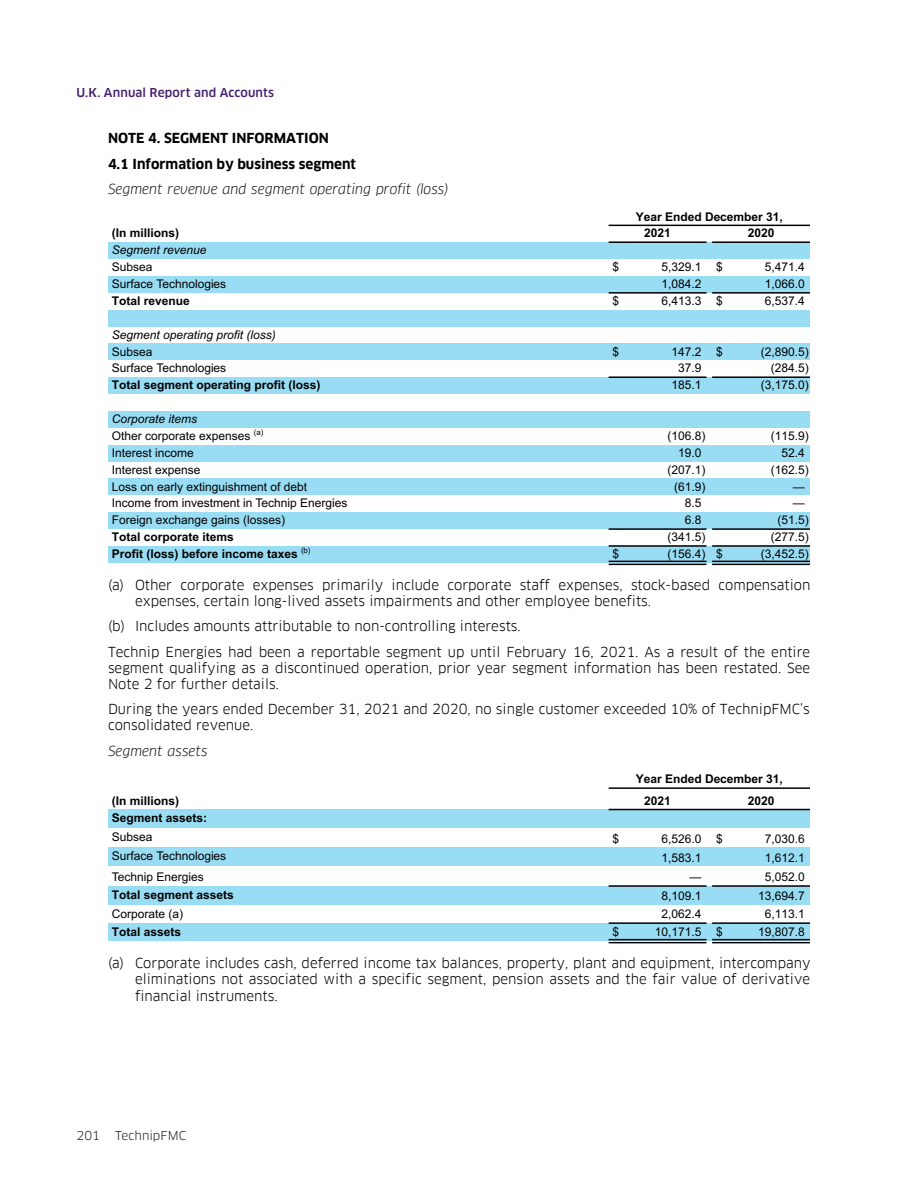
<style>
.page{position:relative;width:918px;height:1188px;background:#fff}
.page>*{position:absolute;margin:0;border:0;box-sizing:border-box;transform-origin:0 0}
.t1{font:13.5px/16.2px "Clan Pro";color:#000}
.t2{font:700 13.5px/25.2px "Clan Pro";color:#000}
.t3{font:italic 13.5px "Clan Pro";color:#000}
.t4{font:12px/16.8px "Arial";color:#000}
.t5{font:700 12px/19.2px "Arial";color:#000}
.t6{font:italic 12px/16.8px "Arial";color:#000}
.t7{font:500 12px "Clan OT";letter-spacing:.01em;color:#471f6f}
.t8{font:12px "Clan OT";letter-spacing:.005em;color:#231f20}
.t9{font:7.8px "Arial";color:#000}
.s1{font-weight:400;font-style:italic}
.s2{font-style:normal}
.s3{font-style:italic}
.s4{font-weight:400}
</style>
<div class="page">
<div style="left:108px;top:242px;width:702px;height:17px;background:#99ddf5"></div>
<div style="left:108px;top:276px;width:702px;height:17px;background:#99ddf5"></div>
<div style="left:108px;top:310px;width:702px;height:17px;background:#99ddf5"></div>
<div style="left:108px;top:343px;width:702px;height:17px;background:#99ddf5"></div>
<div style="left:108px;top:377px;width:702px;height:17px;background:#99ddf5"></div>
<div style="left:108px;top:411px;width:702px;height:17px;background:#99ddf5"></div>
<div style="left:108px;top:445px;width:702px;height:17px;background:#99ddf5"></div>
<div style="left:108px;top:478px;width:702px;height:17px;background:#99ddf5"></div>
<div style="left:108px;top:512px;width:702px;height:17px;background:#99ddf5"></div>
<div style="left:108px;top:546px;width:702px;height:17px;background:#99ddf5"></div>
<hr style="left:609px;top:225px;width:201px;height:1px;background:#000">
<hr style="left:609px;top:241px;width:97px;height:2px;background:#000">
<hr style="left:712px;top:241px;width:98px;height:2px;background:#000">
<hr style="left:609px;top:292px;width:97px;height:2px;background:#000">
<hr style="left:712px;top:292px;width:98px;height:2px;background:#000">
<hr style="left:609px;top:376px;width:97px;height:2px;background:#000">
<hr style="left:712px;top:376px;width:98px;height:2px;background:#000">
<hr style="left:609px;top:528px;width:97px;height:2px;background:#000">
<hr style="left:712px;top:528px;width:98px;height:2px;background:#000">
<hr style="left:609px;top:545px;width:97px;height:2px;background:#000">
<hr style="left:712px;top:545px;width:98px;height:2px;background:#000">
<hr style="left:609px;top:561px;width:97px;height:1px;background:#000">
<hr style="left:609px;top:564px;width:97px;height:1px;background:#000">
<hr style="left:712px;top:561px;width:98px;height:1px;background:#000">
<hr style="left:712px;top:564px;width:98px;height:1px;background:#000">
<div style="left:108px;top:810px;width:702px;height:19px;background:#99ddf5"></div>
<div style="left:108px;top:848px;width:702px;height:19px;background:#99ddf5"></div>
<div style="left:108px;top:886px;width:702px;height:19px;background:#99ddf5"></div>
<div style="left:108px;top:923px;width:702px;height:18px;background:#99ddf5"></div>
<hr style="left:609px;top:787px;width:201px;height:2px;background:#000">
<hr style="left:609px;top:809px;width:201px;height:1px;background:#000">
<hr style="left:609px;top:885px;width:97px;height:2px;background:#000">
<hr style="left:712px;top:885px;width:98px;height:2px;background:#000">
<hr style="left:609px;top:922px;width:97px;height:2px;background:#000">
<hr style="left:712px;top:922px;width:98px;height:2px;background:#000">
<hr style="left:609px;top:939px;width:97px;height:1px;background:#000">
<hr style="left:609px;top:942px;width:97px;height:1px;background:#000">
<hr style="left:712px;top:939px;width:98px;height:1px;background:#000">
<hr style="left:712px;top:942px;width:98px;height:1px;background:#000">
<p class="t7" style="left:77px;top:86px;width:199px">U.K. Annual Report and Accounts</p>
<p class="t2" style="left:108px;top:126px;width:342px">NOTE 4. SEGMENT INFORMATION<br>4.1 Information by business segment<br><span class="s1">Segment revenue and segment operating profit (loss)</span></p>
<p class="t5" style="left:636px;top:207px;width:149px">Year Ended December 31,</p>
<p class="t5" style="left:112px;top:224px;width:69px">(In millions)</p>
<p class="t5" style="left:644px;top:224px;width:28px">2021</p>
<p class="t5" style="left:748px;top:224px;width:28px">2020</p>
<p class="t6" style="left:112px;top:242px;width:96px">Segment revenue<br><span class="s2">Subsea</span></p>
<p class="t4" style="left:613px;top:259px;width:8px">$</p>
<p class="t4" style="left:661px;top:259px;width:63px">5,329.1 $</p>
<p class="t4" style="left:765px;top:259px;width:41px">5,471.4</p>
<p class="t4" style="left:112px;top:276px;width:116px">Surface Technologies</p>
<p class="t4" style="left:661px;top:276px;width:41px">1,084.2</p>
<p class="t4" style="left:765px;top:276px;width:41px">1,066.0</p>
<p class="t5" style="left:112px;top:292px;width:79px">Total revenue</p>
<p class="t4" style="left:613px;top:292px;width:8px">$</p>
<p class="t4" style="left:661px;top:292px;width:63px">6,413.3 $</p>
<p class="t4" style="left:765px;top:292px;width:41px">6,537.4</p>
<p class="t6" style="left:112px;top:326px;width:165px">Segment operating profit (loss)<br><span class="s2">Subsea</span></p>
<p class="t4" style="left:613px;top:343px;width:8px">$</p>
<p class="t4" style="left:671px;top:343px;width:53px">147.2 $</p>
<p class="t4" style="left:761px;top:343px;width:49px">(2,890.5)</p>
<p class="t4" style="left:112px;top:360px;width:116px">Surface Technologies</p>
<p class="t4" style="left:678px;top:360px;width:25px">37.9</p>
<p class="t4" style="left:771px;top:360px;width:39px">(284.5)</p>
<p class="t5" style="left:112px;top:376px;width:210px">Total segment operating profit (loss)</p>
<p class="t4" style="left:671px;top:377px;width:31px">185.1</p>
<p class="t4" style="left:761px;top:377px;width:49px">(3,175.0)</p>
<p class="t4" style="left:112px;top:411px;width:140px"><span class="s3">Corporate items<br></span>Other corporate expenses</p>
<p class="t9" style="left:254px;top:427px;width:11px">(a)</p>
<p class="t4" style="left:667px;top:427px;width:39px">(106.8)</p>
<p class="t4" style="left:771px;top:427px;width:39px">(115.9)</p>
<p class="t4" style="left:112px;top:444px;width:83px">Interest income</p>
<p class="t4" style="left:678px;top:444px;width:25px">19.0</p>
<p class="t4" style="left:782px;top:444px;width:25px">52.4</p>
<p class="t4" style="left:112px;top:461px;width:90px">Interest expense</p>
<p class="t4" style="left:667px;top:461px;width:39px">(207.1)</p>
<p class="t4" style="left:771px;top:461px;width:39px">(162.5)</p>
<p class="t4" style="left:112px;top:478px;width:197px">Loss on early extinguishment of debt</p>
<p class="t4" style="left:674px;top:478px;width:33px">(61.9)</p>
<p class="t4" style="left:793px;top:478px;width:13px">—</p>
<p class="t4" style="left:112px;top:495px;width:237px">Income from investment in Technip Energies</p>
<p class="t4" style="left:685px;top:495px;width:18px">8.5</p>
<p class="t4" style="left:793px;top:495px;width:13px">—</p>
<p class="t4" style="left:112px;top:512px;width:175px">Foreign exchange gains (losses)</p>
<p class="t4" style="left:685px;top:512px;width:18px">6.8</p>
<p class="t4" style="left:778px;top:512px;width:33px">(51.5)</p>
<p class="t5" style="left:112px;top:528px;width:123px">Total corporate items</p>
<p class="t4" style="left:667px;top:529px;width:39px">(341.5)</p>
<p class="t4" style="left:771px;top:529px;width:39px">(277.5)</p>
<p class="t5" style="left:112px;top:545px;width:187px">Profit (loss) before income taxes</p>
<p class="t9" style="left:301px;top:545px;width:11px">(b)</p>
<p class="t4" style="left:613px;top:546px;width:8px">$</p>
<p class="t4" style="left:667px;top:546px;width:57px">(156.4) $</p>
<p class="t4" style="left:761px;top:546px;width:49px">(3,452.5)</p>
<p class="t1" style="left:135px;top:577px;width:677px;text-indent:-27px">(a) Other corporate expenses primarily include corporate staff expenses, stock-based compensation expenses, certain long-lived assets impairments and other employee benefits.</p>
<p class="t1" style="left:108px;top:614px;width:704px;line-height:25.2px">(b) Includes amounts attributable to non-controlling interests.<br>Technip Energies had been a reportable segment up until February 16, 2021. As a result of the entire</p>
<p class="t1" style="left:108px;top:660px;width:704px">segment qualifying as a discontinued operation, prior year segment information has been restated. See<br>Note 2 for further details.</p>
<p class="t1" style="left:108px;top:701px;width:703px">During the years ended December 31, 2021 and 2020, no single customer exceeded 10% of TechnipFMC’s consolidated revenue.</p>
<p class="t3" style="left:108px;top:743px;width:101px">Segment assets</p>
<p class="t5" style="left:636px;top:770px;width:149px">Year Ended December 31,</p>
<p class="t5" style="left:112px;top:791px;width:69px">(In millions)</p>
<p class="t5" style="left:644px;top:791px;width:28px">2021</p>
<p class="t5" style="left:748px;top:791px;width:28px">2020</p>
<p class="t5" style="left:112px;top:809px;width:97px">Segment assets:<br><span class="s4">Subsea</span></p>
<p class="t4" style="left:613px;top:831px;width:8px">$</p>
<p class="t4" style="left:661px;top:831px;width:63px">6,526.0 $</p>
<p class="t4" style="left:765px;top:831px;width:41px">7,030.6</p>
<p class="t4" style="left:112px;top:848px;width:116px">Surface Technologies</p>
<p class="t4" style="left:661px;top:850px;width:41px">1,583.1</p>
<p class="t4" style="left:765px;top:850px;width:41px">1,612.1</p>
<p class="t4" style="left:112px;top:869px;width:93px">Technip Energies</p>
<p class="t4" style="left:689px;top:869px;width:13px">—</p>
<p class="t4" style="left:765px;top:869px;width:41px">5,052.0</p>
<p class="t5" style="left:112px;top:885px;width:123px">Total segment assets</p>
<p class="t4" style="left:661px;top:888px;width:41px">8,109.1</p>
<p class="t4" style="left:758px;top:888px;width:48px">13,694.7</p>
<p class="t4" style="left:112px;top:905px;width:73px">Corporate (a)</p>
<p class="t4" style="left:661px;top:906px;width:41px">2,062.4</p>
<p class="t4" style="left:765px;top:906px;width:41px">6,113.1</p>
<p class="t5" style="left:112px;top:922px;width:71px">Total assets</p>
<p class="t4" style="left:613px;top:924px;width:8px">$</p>
<p class="t4" style="left:655px;top:924px;width:69px">10,171.5 $</p>
<p class="t4" style="left:758px;top:924px;width:48px">19,807.8</p>
<p class="t1" style="left:135px;top:955px;width:677px;text-align:justify;text-indent:-27px">(a) Corporate includes cash, deferred income tax balances, property, plant and equipment, intercompany eliminations not associated with a specific segment, pension assets and the fair value of derivative financial instruments.</p>
<p class="t8" style="left:77px;top:1129px;width:25px">201</p>
<p class="t8" style="left:115px;top:1129px;width:72px">TechnipFMC</p>
</div>
